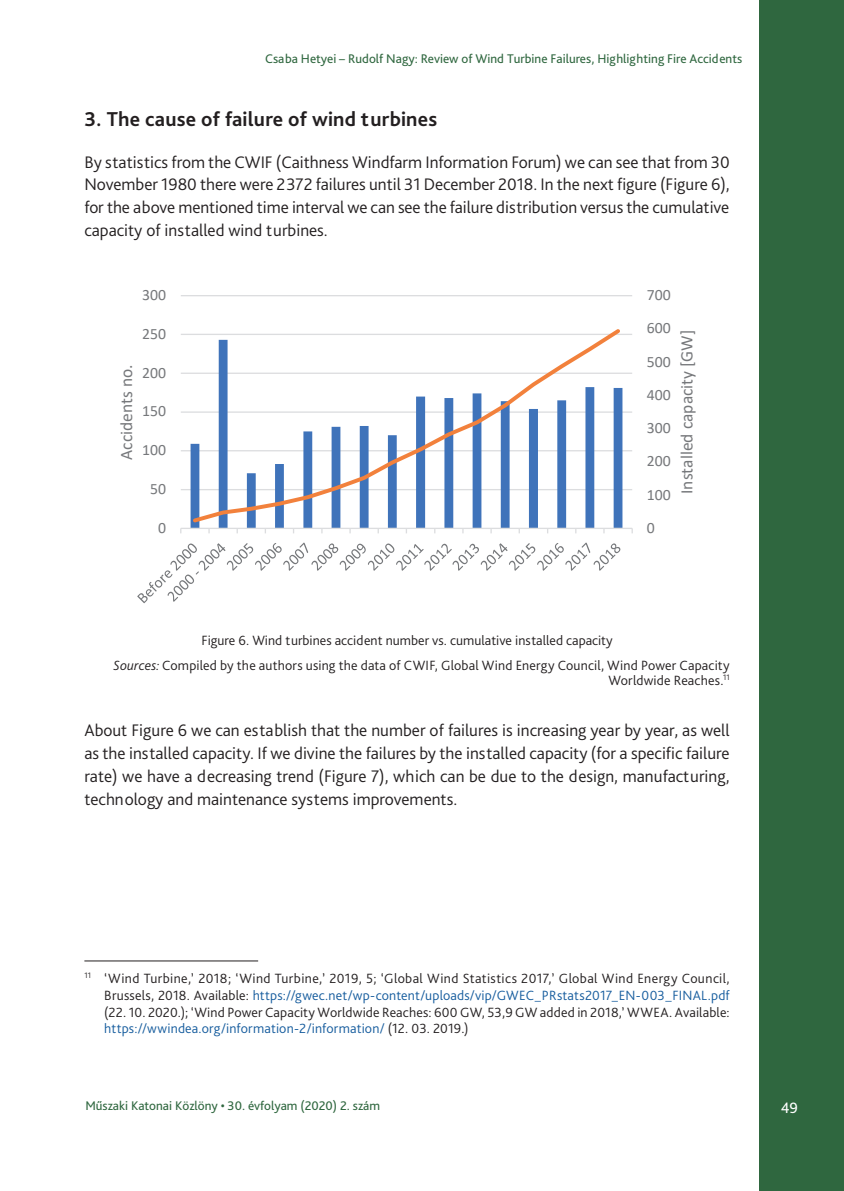
<style>
.page{position:relative;width:844px;height:1191px;background:#fff}
.page>*{position:absolute;margin:0;border:0;box-sizing:border-box;transform-origin:0 0}
.t1{font:700 21px "Bliss Pro";letter-spacing:.01em;color:#231f20}
.t2{font:300 17.5px/22.8px "Bliss Pro";color:#231f20;text-align:justify}
.t3{font:17.5px "Calibri";color:#76787b}
.t4{font:15.75px "Calibri";color:#76787b}
.t5{font:15.75px "Bliss Pro";color:#fff}
.t6{font:300 14px/16.8px "Bliss Pro";letter-spacing:.01em;color:#231f20}
.t7{font:13.12px "Bliss Pro";color:#2f673f}
.s1{font-style:italic}
.s2{color:#175d9e}
</style>
<div class="page">
<div style="left:759px;top:0;width:84px;height:1191px;background:#2f673f"></div>
<hr style="left:181px;top:489px;width:451px;height:1px;background:#dcdddf">
<hr style="left:181px;top:450px;width:451px;height:1px;background:#dcdddf">
<hr style="left:181px;top:411px;width:451px;height:2px;background:#dcdddf">
<hr style="left:181px;top:372px;width:451px;height:2px;background:#dcdddf">
<hr style="left:181px;top:334px;width:451px;height:1px;background:#dcdddf">
<hr style="left:181px;top:295px;width:451px;height:1px;background:#dcdddf">
<hr style="left:181px;top:528px;width:451px;height:1px;background:#dcdddf">
<svg style="left:190px;top:329px;width:433px;height:196px"></svg>
<svg style="left:137px;top:542px;width:483px;height:61px"></svg>
<hr style="left:84px;top:960px;width:174px;height:1px;background:#231f20">
<p class="t7" style="left:265px;top:50px;width:478px">Csaba Hetyei – Rudolf Nagy: Review of Wind Turbine Failures, Highlighting Fire Accidents</p>
<p class="t1" style="left:84px;top:105px;width:354px">3. The cause of failure of wind turbines</p>
<p class="t2" style="left:84px;top:150px;width:646px">By statistics from the CWIF (Caithness Windfarm Information Forum) we can see that from 30<br>November 1980 there were 2372 failures until 31 December 2018. In the next figure (Figure 6), for the above mentioned time interval we can see the failure distribution versus the cumulative capacity of installed wind turbines.</p>
<p class="t4" style="left:142px;top:284px;width:25px">300</p>
<p class="t3" style="left:114px;top:460px;width:97px;rotate:-90deg">Accidents no.</p>
<p class="t4" style="left:142px;top:323px;width:25px">250</p>
<p class="t4" style="left:142px;top:361px;width:25px">200</p>
<p class="t4" style="left:142px;top:400px;width:25px">150</p>
<p class="t4" style="left:142px;top:439px;width:25px">100</p>
<p class="t4" style="left:150px;top:478px;width:17px">50</p>
<p class="t4" style="left:158px;top:516px;width:9px">0</p>
<p class="t4" style="left:646px;top:284px;width:25px">700</p>
<p class="t4" style="left:646px;top:317px;width:25px">600</p>
<p class="t4" style="left:646px;top:350px;width:25px">500</p>
<p class="t4" style="left:646px;top:384px;width:25px">400</p>
<p class="t4" style="left:646px;top:417px;width:25px">300</p>
<p class="t4" style="left:646px;top:450px;width:25px">200</p>
<p class="t4" style="left:646px;top:483px;width:25px">100</p>
<p class="t4" style="left:646px;top:516px;width:9px">0</p>
<p class="t3" style="left:674px;top:494px;width:166px;rotate:-90deg">Installed capacity [GW]</p>
<p class="t6" style="left:113px;top:628px;width:617px;line-height:24.7px;text-indent:88px">Figure 6. Wind turbines accident number vs. cumulative installed capacity<br><span class="s1">Sources:</span> Compiled by the authors using the data of CWIF, Global Wind Energy Council, Wind Power Capacity</p>
<p class="t6" style="left:608px;top:671px;width:123px">Worldwide Reaches.<sup>11</sup></p>
<p class="t2" style="left:84px;top:719px;width:646px">About Figure 6 we can establish that the number of failures is increasing year by year, as well as the installed capacity. If we divine the failures by the installed capacity (for a specific failure rate) we have a decreasing trend (Figure 7), which can be due to the design, manufacturing, technology and maintenance systems improvements.</p>
<p class="t6" style="left:104px;top:969px;width:627px;text-align:justify;text-indent:-20px"><sup>11</sup> ‘Wind Turbine,’ 2018; ‘Wind Turbine,’ 2019, 5; ‘Global Wind Statistics 2017,’ Global Wind Energy Council, Brussels, 2018. Available: <span class="s2">https://gwec.net/wp-content/uploads/vip/GWEC_PRstats2017_EN-003_FINAL.pdf </span>(22. 10. 2020.); ‘Wind Power Capacity Worldwide Reaches: 600 GW, 53,9 GW added in 2018,’ WWEA. Available: <span class="s2">https://wwindea.org/information-2/information/</span> (12. 03. 2019.)</p>
<p class="t7" style="left:85px;top:1098px;width:296px">Műszaki Katonai Közlöny • 30. évfolyam (2020) 2. szám</p>
<p class="t5" style="left:780px;top:1098px;width:19px">49</p>
</div>
